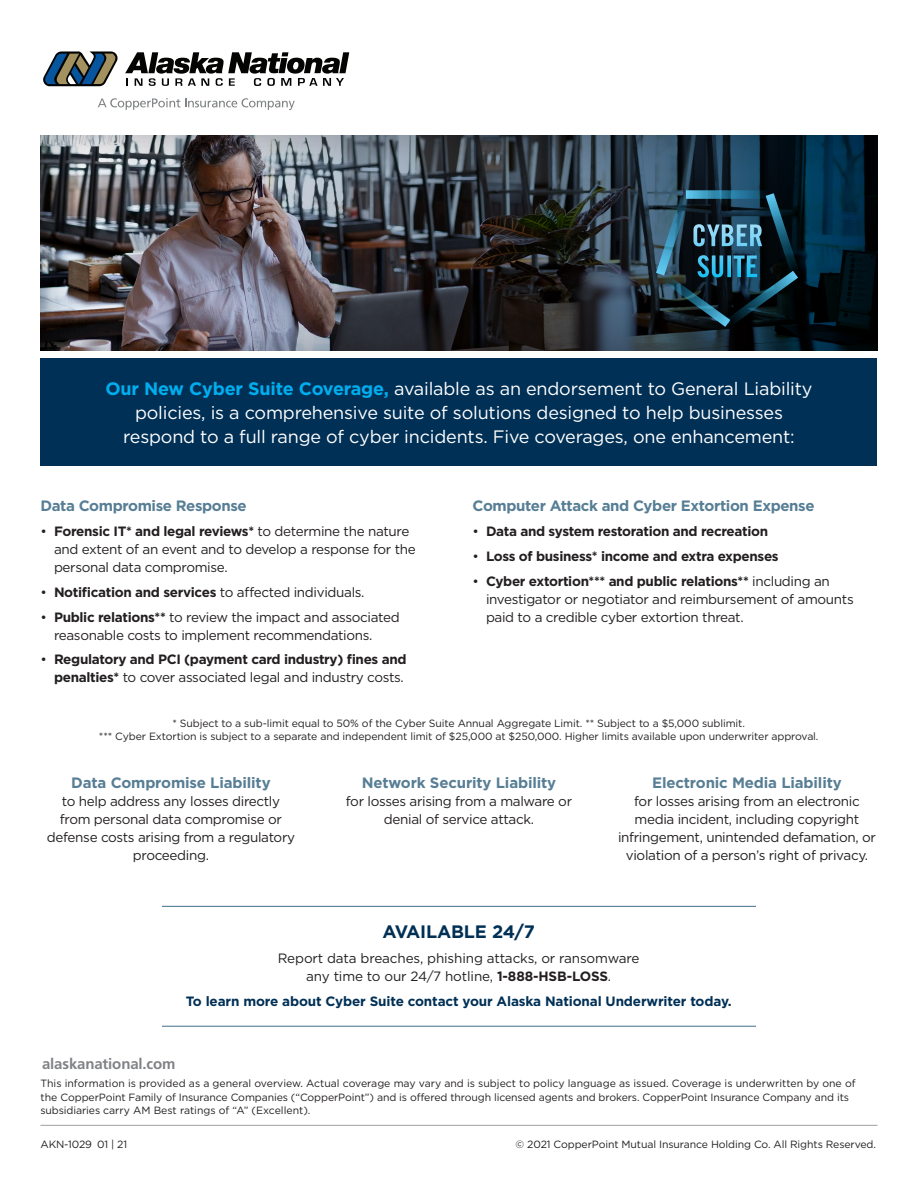
<style>
.page{position:relative;width:918px;height:1188px;background:#fff}
.page>*{position:absolute;margin:0;border:0;box-sizing:border-box;transform-origin:0 0}
.t1{font:18px "Gotham";letter-spacing:-.01em;color:#fff}
.t2{font:700 18px "Gotham";letter-spacing:-.01em;color:#003056}
.t3{font:700 15px "Gotham";letter-spacing:-.01em;color:#577e95}
.t4{font:700 15px "Frutiger LT Std";letter-spacing:-.01em;color:#808285}
.t5{font:13.5px/18px "Gotham";letter-spacing:-.025em;color:#231f20;text-align:center}
.t6{font:700 13.5px/18px "Gotham";letter-spacing:-.025em;color:#231f20;text-align:right}
.t7{font:700 13.5px "Gotham";letter-spacing:-.01em;color:#003056}
.States{font:10.5px/13.5px "Gotham";letter-spacing:-.01em;color:#231f20}
.s1{font-weight:700;color:#00aeef}
.s2{font-weight:700}
.s3{font-weight:400}
</style>
<div class="page">
<svg style="left:43px;top:51px;width:75px;height:35px"></svg>
<svg style="left:125px;top:52px;width:224px;height:34px"></svg>
<svg style="left:98px;top:98px;width:197px;height:12px"></svg>
<div style="left:40px;top:135px;width:839px;height:217px;background:#231f20;opacity:.18"></div>
<div style="left:40px;top:358px;width:838px;height:108px;background:#003056"></div>
<hr style="left:40px;top:1125px;width:838px;height:1px;background:#a8a9ad">
<hr style="left:162px;top:906px;width:594px;height:1px;background:#577e95">
<hr style="left:162px;top:1026px;width:594px;height:1px;background:#577e95">
<svg style="left:656px;top:190px;width:144px;height:137px;background:#1c3b4a"></svg>
<p class="t1" style="left:105px;top:377px;width:709px"><span class="s1">Our New Cyber Suite Coverage,</span> available as an endorsement to General Liability</p>
<p class="t1" style="left:135px;top:401px;width:649px">policies, is a comprehensive suite of solutions designed to help businesses</p>
<p class="t1" style="left:123px;top:425px;width:673px">respond to a full range of cyber incidents. Five coverages, one enhancement:</p>
<p class="t3" style="left:40px;top:496px;width:208px">Data Compromise Response</p>
<p class="t5" style="left:54px;top:522px;width:363px;text-align:left;text-indent:-14px">• <span class="s2">Forensic IT* and legal reviews*</span> to determine the nature and extent of an event and to develop a response for the personal data compromise.</p>
<p class="t5" style="left:40px;top:583px;width:326px">• <span class="s2">Notification and services</span> to affected individuals.</p>
<p class="t5" style="left:54px;top:608px;width:347px;text-align:left;text-indent:-14px">• <span class="s2">Public relations**</span> to review the impact and associated reasonable costs to implement recommendations.</p>
<p class="t6" style="left:40px;top:651px;width:368px"><span class="s3">•</span> Regulatory and PCI (payment card industry) fines and penalties* <span class="s3">to cover associated legal and industry costs.</span></p>
<p class="t3" style="left:472px;top:496px;width:344px">Computer Attack and Cyber Extortion Expense</p>
<p class="t6" style="left:472px;top:522px;width:297px"><span class="s3">•</span> Data and system restoration and recreation</p>
<p class="t6" style="left:472px;top:547px;width:308px"><span class="s3">•</span> Loss of business* income and extra expenses</p>
<p class="t5" style="left:486px;top:572px;width:369px;text-align:left;text-indent:-14px">• <span class="s2">Cyber extortion*** and public relations**</span> including an investigator or negotiator and reimbursement of amounts paid to a credible cyber extortion threat.</p>
<p class="States" style="left:172px;top:716px;width:574px">* Subject to a sub-limit equal to 50% of the Cyber Suite Annual Aggregate Limit. ** Subject to a $5,000 sublimit.</p>
<p class="States" style="left:99px;top:730px;width:721px">*** Cyber Extortion is subject to a separate and independent limit of $25,000 at $250,000. Higher limits available upon underwriter approval.</p>
<p class="t3" style="left:71px;top:773px;width:201px">Data Compromise Liability</p>
<p class="t5" style="left:47px;top:792px;width:250px">to help address any losses directly from personal data compromise or defense costs arising from a regulatory proceeding.</p>
<p class="t3" style="left:362px;top:773px;width:196px">Network Security Liability</p>
<p class="t5" style="left:346px;top:792px;width:228px">for losses arising from a malware or denial of service attack.</p>
<p class="t3" style="left:652px;top:773px;width:191px">Electronic Media Liability</p>
<p class="t5" style="left:618px;top:792px;width:259px">for losses arising from an electronic media incident, including copyright infringement, unintended defamation, or violation of a person’s right of privacy.</p>
<p class="t2" style="left:382px;top:920px;width:154px">AVAILABLE 24/7</p>
<p class="t5" style="left:278px;top:949px;width:363px">Report data breaches, phishing attacks, or ransomware any time to our 24/7 hotline, <span class="s2">1-888-HSB-LOSS</span>.</p>
<p class="t7" style="left:186px;top:992px;width:547px">To learn more about Cyber Suite contact your Alaska National Underwriter today.</p>
<p class="t4" style="left:42px;top:1055px;width:135px">alaskanational.com</p>
<p class="States" style="left:40px;top:1077px;width:817px">This information is provided as a general overview. Actual coverage may vary and is subject to policy language as issued. Coverage is underwritten by one of the CopperPoint Family of Insurance Companies (“CopperPoint”) and is offered through licensed agents and brokers. CopperPoint Insurance Company and its subsidiaries carry AM Best ratings of “A” (Excellent).</p>
<p class="States" style="left:40px;top:1137px;width:88px">AKN-1029 01 | 21</p>
<p class="States" style="left:516px;top:1137px;width:362px">© 2021 CopperPoint Mutual Insurance Holding Co. All Rights Reserved.</p>
</div>
